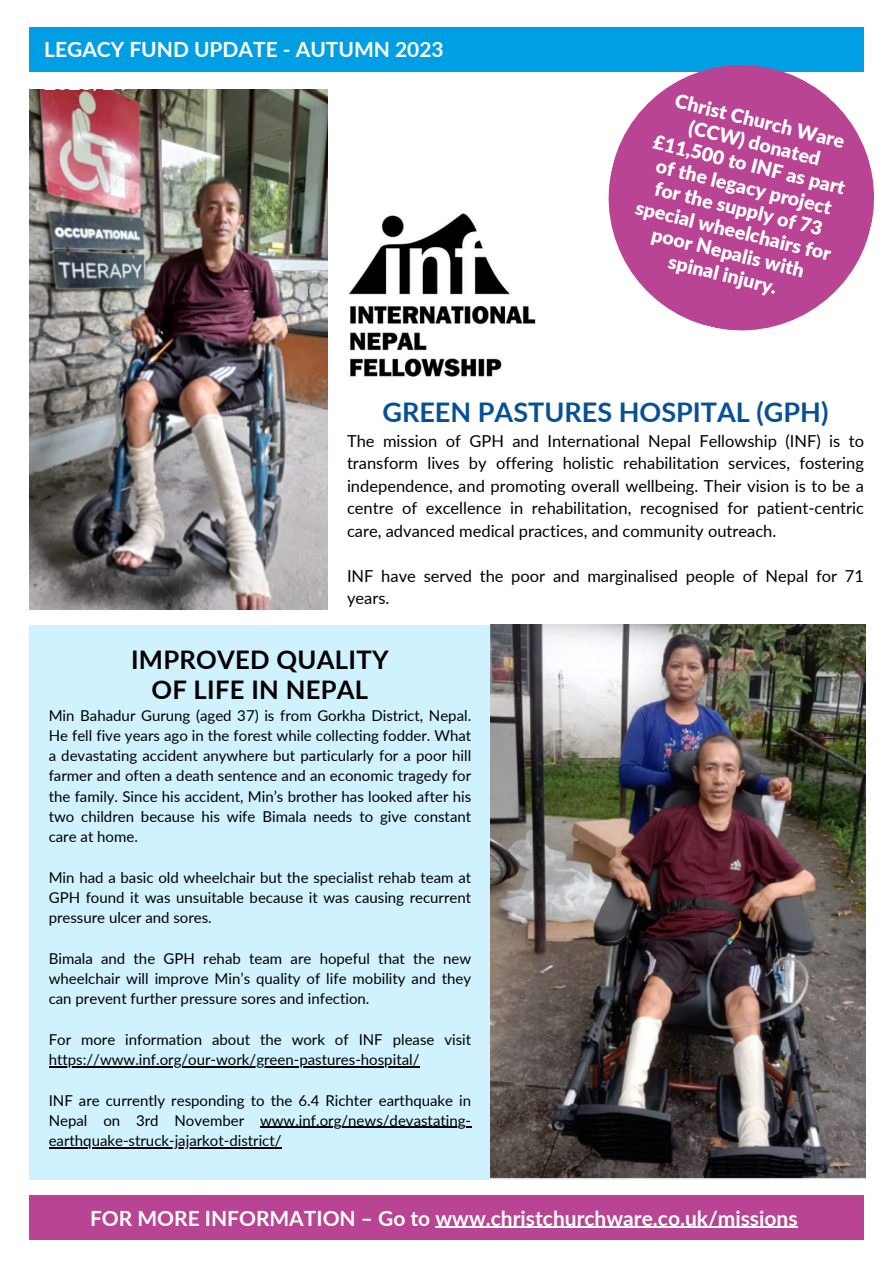
<style>
.page{position:relative;width:893px;height:1264px;background:#fff}
.page>*{position:absolute;margin:0;border:0;box-sizing:border-box;transform-origin:0 0}
.t1{font:700 27px "Lato";color:#075096}
.t2{font:700 25.65px/30.3px "Lato";letter-spacing:.01em;color:#000;text-align:center}
.t3{font:700 21px/32.7px "Lato";color:#fff}
.t4{font:900 19.5px/22.5px "Lato";color:#fff;text-align:center}
.t5{font:16.5px/22.5px "Lato";color:#000;text-align:justify}
.t6{font:15px/20.2px "Lato";color:#000;text-align:justify}
</style>
<div class="page">
<img style="left:490px;top:625px;width:375px;height:554px">
<div style="left:29px;top:625px;width:461px;height:554px;background:#d0f2ff"></div>
<hr style="left:49px;top:1066px;width:370px;height:1px;background:#000">
<hr style="left:260px;top:1126px;width:211px;height:1px;background:#000">
<hr style="left:49px;top:1147px;width:232px;height:1px;background:#000">
<img style="left:29px;top:89px;width:299px;height:520px">
<img style="left:349px;top:213px;width:187px;height:164px">
<div style="left:29px;top:27px;width:835px;height:45px;background:#009fe3"></div>
<svg style="left:608px;top:65px;width:267px;height:266px;fill:#b94493"></svg>
<div style="left:29px;top:1195px;width:835px;height:44px;background:#b94493"></div>
<hr style="left:435px;top:1226px;width:362px;height:1px;background:#fff">
<p class="t3" style="left:44px;top:33px;width:401px">LEGACY FUND UPDATE - AUTUMN 2023<br>2023/24</p>
<h3 class="t4" style="left:666px;top:86px;width:202px;rotate:14deg">Christ Church Ware (CCW) donated £11,500 to INF as part of the legacy project for the supply of 73 special wheelchairs for poor Nepalis with spinal injury.</h3>
<h1 class="t1" style="left:382px;top:395px;width:447px">GREEN PASTURES HOSPITAL (GPH)</h1>
<p class="t5" style="left:347px;top:429px;width:518px">The mission of GPH and International Nepal Fellowship (INF) is to transform lives by offering holistic rehabilitation services, fostering independence, and promoting overall wellbeing. Their vision is to be a centre of excellence in rehabilitation, recognised for patient-centric care, advanced medical practices, and community outreach.</p>
<p class="t5" style="left:347px;top:564px;width:518px">INF have served the poor and marginalised people of Nepal for 71 years.</p>
<h2 class="t2" style="left:131px;top:643px;width:259px">IMPROVED QUALITY<br>OF LIFE IN NEPAL</h2>
<p class="t6" style="left:49px;top:704px;width:424px">Min Bahadur Gurung (aged 37) is from Gorkha District, Nepal.<br>He fell five years ago in the forest while collecting fodder. What a devastating accident anywhere but particularly for a poor hill farmer and often a death sentence and an economic tragedy for the family. Since his accident, Min’s brother has looked after his two children because his wife Bimala needs to give constant care at home.</p>
<p class="t6" style="left:49px;top:866px;width:424px">Min had a basic old wheelchair but the specialist rehab team at GPH found it was unsuitable because it was causing recurrent pressure ulcer and sores.</p>
<p class="t6" style="left:49px;top:947px;width:424px">Bimala and the GPH rehab team are hopeful that the new wheelchair will improve Min’s quality of life mobility and they can prevent further pressure sores and infection.</p>
<p class="t6" style="left:49px;top:1028px;width:424px">For more information about the work of INF please visit https://www.inf.org/our-work/green-pastures-hospital/</p>
<p class="t6" style="left:49px;top:1089px;width:424px">INF are currently responding to the 6.4 Richter earthquake in Nepal on 3rd November www.inf.org/news/devastating&shy;earthquake-struck-jajarkot-district/</p>
<p class="t3" style="left:90px;top:1200px;width:709px">FOR MORE INFORMATION – Go to www.christchurchware.co.uk/missions</p>
</div>
